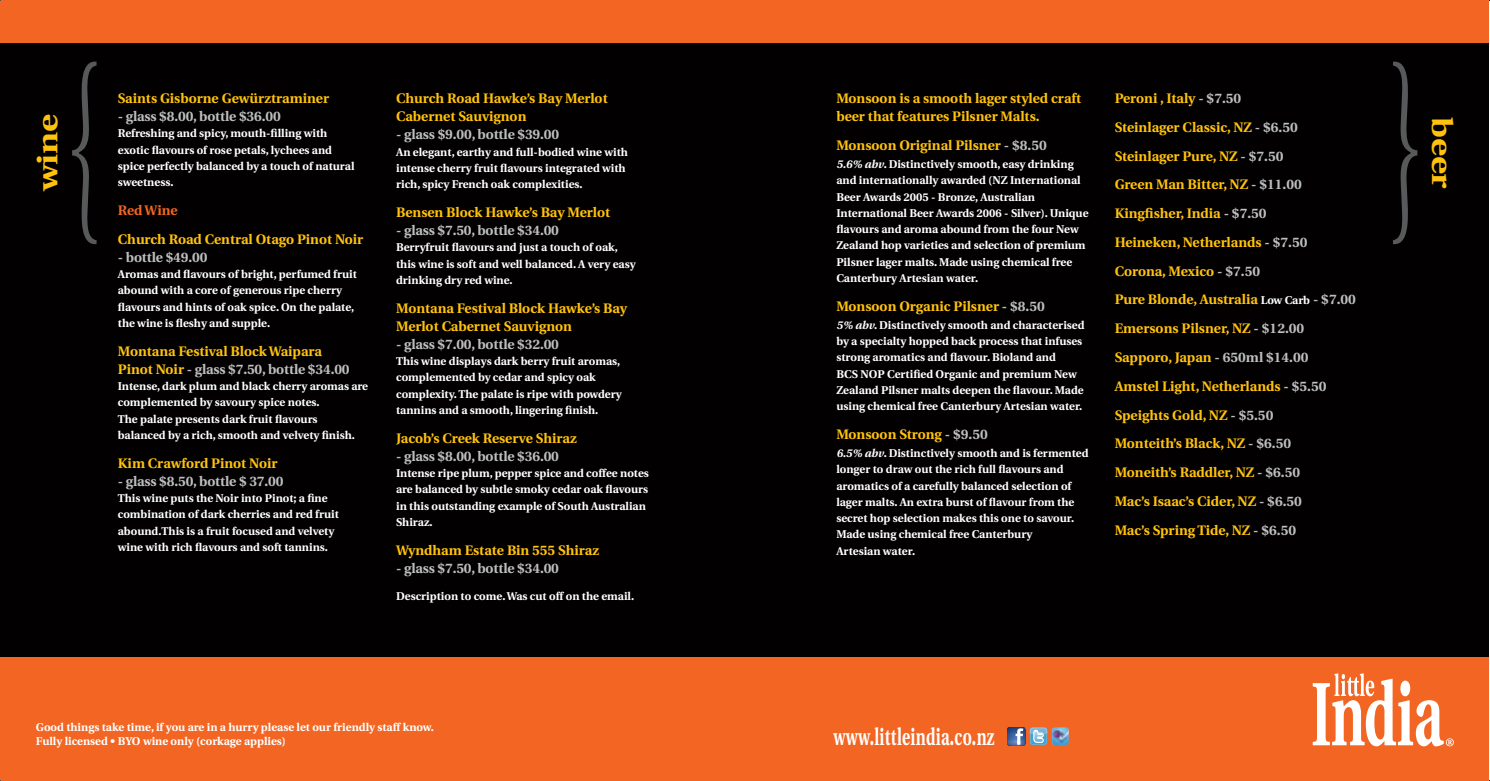
<style>
.page{position:relative;width:1490px;height:781px;background:#fff}
.page>*{position:absolute;margin:0;border:0;box-sizing:border-box;transform-origin:0 0}
.t1{font:700 28.75px "Utopia";color:#ffc20d;scale:1.2 1}
.t2{font:700 24px "Utopia";letter-spacing:.02em;color:#fff;scale:.65 1}
.t3{font:700 13.75px/28.8px "Utopia";color:#ffc20d}
.t4{font:700 13.75px "Utopia";letter-spacing:-.01em;color:#bcbec0}
.t5{font:700 13.75px "Utopia";color:#f26522}
.t6{font:700 11.25px/16.2px "Utopia";color:#fff}
.s1{color:#bcbec0}
.s2{font-style:italic}
.s3{font-size:11.25px;color:#fff}
</style>
<div class="page">
<div style="left:0;top:0;width:1489px;height:780px;background:#f26522"></div>
<div style="left:0;top:43px;width:1489px;height:613px;background:#020000"></div>
<svg style="left:1393px;top:62px;width:24px;height:182px"></svg>
<svg style="left:1312px;top:673px;width:141px;height:73px"></svg>
<img style="left:1051px;top:727px;width:17px;height:17px">
<svg style="left:1007px;top:727px;width:40px;height:17px"></svg>
<svg style="left:72px;top:62px;width:25px;height:182px"></svg>
<h1 class="t1" style="left:31px;top:191px;width:66px;rotate:-90deg">wine</h1>
<p class="t3" style="left:118px;top:84px;width:213px">Saints Gisborne Gewürztraminer</p>
<p class="t4" style="left:118px;top:108px;width:164px">- glass $8.00, bottle $36.00</p>
<p class="t6" style="left:118px;top:125px;width:238px">Refreshing and spicy, mouth-filling with exotic flavours of rose petals, lychees and spice perfectly balanced by a touch of natural sweetness.</p>
<p class="t5" style="left:118px;top:202px;width:61px">Red Wine</p>
<p class="t3" style="left:118px;top:225px;width:247px">Church Road Central Otago Pinot Noir</p>
<p class="t4" style="left:118px;top:249px;width:91px">- bottle $49.00</p>
<p class="t6" style="left:118px;top:266px;width:241px">Aromas and flavours of bright, perfumed fruit abound with a core of generous ripe cherry flavours and hints of oak spice. On the palate, the wine is fleshy and supple.</p>
<p class="t3" style="left:118px;top:342px;width:233px;line-height:18.1px">Montana Festival Block Waipara<br>Pinot Noir <span class="s1">- glass $7.50, bottle $34.00</span></p>
<p class="t6" style="left:118px;top:378px;width:252px">Intense, dark plum and black cherry aromas are complemented by savoury spice notes.<br>The palate presents dark fruit flavours balanced by a rich, smooth and velvety finish.</p>
<p class="t3" style="left:118px;top:448px;width:161px">Kim Crawford Pinot Noir</p>
<p class="t4" style="left:118px;top:473px;width:167px">- glass $8.50, bottle $ 37.00</p>
<p class="t6" style="left:118px;top:490px;width:222px">This wine puts the Noir into Pinot; a fine combination of dark cherries and red fruit abound.This is a fruit focused and velvety wine with rich flavours and soft tannins.</p>
<p class="t3" style="left:396px;top:89px;width:213px;line-height:18.1px">Church Road Hawke’s Bay Merlot<br>Cabernet Sauvignon</p>
<p class="t4" style="left:396px;top:127px;width:164px">- glass $9.00, bottle $39.00</p>
<p class="t6" style="left:396px;top:143px;width:233px">An elegant, earthy and full-bodied wine with intense cherry fruit flavours integrated with rich, spicy French oak complexities.</p>
<p class="t3" style="left:396px;top:198px;width:215px">Bensen Block Hawke’s Bay Merlot</p>
<p class="t4" style="left:396px;top:222px;width:164px">- glass $7.50, bottle $34.00</p>
<p class="t6" style="left:396px;top:239px;width:241px">Berryfruit flavours and just a touch of oak, this wine is soft and well balanced. A very easy drinking dry red wine.</p>
<p class="t3" style="left:396px;top:299px;width:232px;line-height:18.1px">Montana Festival Block Hawke’s Bay<br>Merlot Cabernet Sauvignon</p>
<p class="t4" style="left:396px;top:336px;width:164px">- glass $7.00, bottle $32.00</p>
<p class="t6" style="left:396px;top:353px;width:227px">This wine displays dark berry fruit aromas, complemented by cedar and spicy oak complexity. The palate is ripe with powdery tannins and a smooth, lingering finish.</p>
<p class="t3" style="left:396px;top:423px;width:182px">Jacob’s Creek Reserve Shiraz</p>
<p class="t4" style="left:396px;top:448px;width:164px">- glass $8.00, bottle $36.00</p>
<p class="t6" style="left:396px;top:465px;width:254px">Intense ripe plum, pepper spice and coffee notes are balanced by subtle smoky cedar oak flavours in this outstanding example of South Australian Shiraz.</p>
<p class="t3" style="left:396px;top:535px;width:204px">Wyndham Estate Bin 555 Shiraz</p>
<p class="t4" style="left:396px;top:560px;width:164px">- glass $7.50, bottle $34.00</p>
<p class="t6" style="left:396px;top:587px;width:239px">Description to come. Was cut off on the email.</p>
<p class="t6" style="left:36px;top:720px;width:399px;line-height:13.8px">Good things take time, if you are in a hurry please let our friendly staff know.<br>Fully licensed • BYO wine only (corkage applies)</p>
<p class="t3" style="left:836px;top:89px;width:246px;line-height:18.1px">Monsoon is a smooth lager styled craft beer that features Pilsner Malts.</p>
<p class="t3" style="left:836px;top:131px;width:212px">Monsoon Original Pilsner <span class="s1">- $8.50</span></p>
<p class="t6" style="left:836px;top:156px;width:254px"><span class="s2">5.6% abv</span>. Distinctively smooth, easy drinking and internationally awarded (NZ International Beer Awards 2005 - Bronze, Australian International Beer Awards 2006 - Silver). Unique flavours and aroma abound from the four New Zealand hop varieties and selection of premium Pilsner lager malts. Made using chemical free Canterbury Artesian water.</p>
<p class="t3" style="left:836px;top:291px;width:210px">Monsoon Organic Pilsner <span class="s1">- $8.50</span></p>
<p class="t6" style="left:836px;top:317px;width:250px"><span class="s2">5% abv</span>. Distinctively smooth and characterised by a specialty hopped back process that infuses strong aromatics and flavour. Bioland and<br>BCS NOP Certified Organic and premium New Zealand Pilsner malts deepen the flavour. Made using chemical free Canterbury Artesian water.</p>
<p class="t3" style="left:836px;top:420px;width:153px">Monsoon Strong <span class="s1">- $9.50</span></p>
<p class="t6" style="left:836px;top:445px;width:254px"><span class="s2">6.5% abv</span>. Distinctively smooth and is fermented longer to draw out the rich full flavours and aromatics of a carefully balanced selection of lager malts. An extra burst of flavour from the secret hop selection makes this one to savour.<br>Made using chemical free Canterbury<br>Artesian water.</p>
<p class="t3" style="left:1114px;top:84px;width:243px">Peroni , Italy <span class="s1">- $7.50<br></span>Steinlager Classic, NZ <span class="s1">- $6.50<br></span>Steinlager Pure, NZ <span class="s1">- $7.50<br></span>Green Man Bitter, NZ <span class="s1">- $11.00<br></span>Kingfisher, India <span class="s1">- $7.50<br></span>Heineken, Netherlands <span class="s1">- $7.50<br></span>Corona, Mexico <span class="s1">- $7.50<br></span>Pure Blonde, Australia <span class="s3">Low Carb</span> <span class="s1">- $7.00<br></span>Emersons Pilsner, NZ <span class="s1">- $12.00<br></span>Sapporo, Japan <span class="s1">- 650ml $14.00<br></span>Amstel Light, Netherlands <span class="s1">- $5.50<br></span>Speights Gold, NZ <span class="s1">- $5.50<br></span>Monteith’s Black, NZ <span class="s1">- $6.50<br></span>Moneith’s Raddler, NZ <span class="s1">- $6.50<br></span>Mac’s Isaac’s Cider, NZ <span class="s1">- $6.50<br></span>Mac’s Spring Tide, NZ <span class="s1">- $6.50</span></p>
<h2 class="t2" style="left:833px;top:722px;width:249px">www.littleindia.co.nz</h2>
<h1 class="t1" style="left:1458px;top:117px;width:61px;rotate:90deg">beer</h1>
</div>
